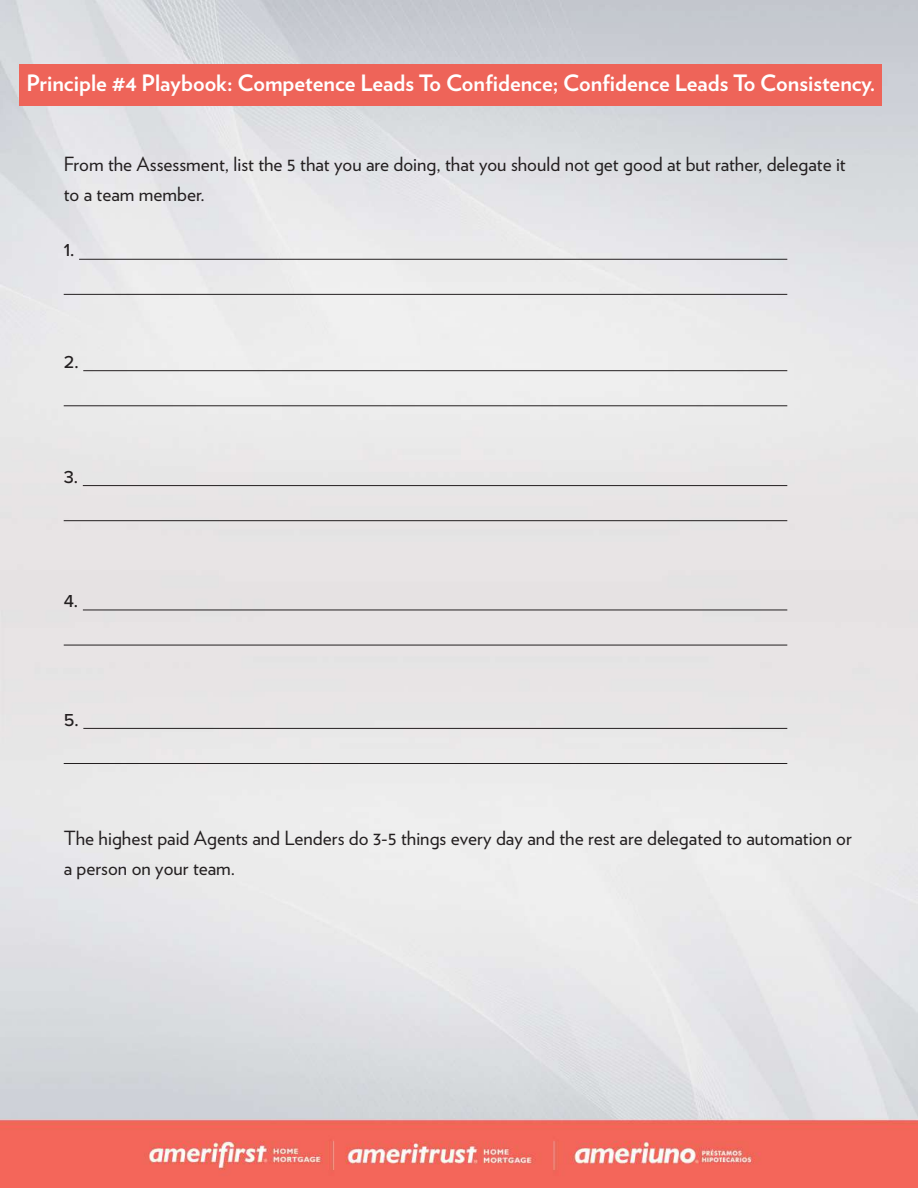
<style>
.page{position:relative;width:918px;height:1188px;background:#fff}
.page>*{position:absolute;margin:0;border:0;box-sizing:border-box;transform-origin:0 0}
.t1{font:700 22.5px "Verlag";color:#fff}
.t2{font:19.5px/30px "Verlag";color:#231f20}
.t3{font:500 18px "Proxima Nova";color:#231f20}
</style>
<div class="page">
<img style="left:0;top:0;width:918px;height:1187px">
<div style="left:19px;top:64px;width:863px;height:41px;background:#ee6459"></div>
<hr style="left:79px;top:259px;width:708px;height:1px;background:#231f20">
<hr style="left:64px;top:294px;width:723px;height:1px;background:#231f20">
<hr style="left:83px;top:370px;width:704px;height:1px;background:#231f20">
<hr style="left:64px;top:405px;width:723px;height:1px;background:#231f20">
<hr style="left:83px;top:485px;width:704px;height:1px;background:#231f20">
<hr style="left:64px;top:520px;width:723px;height:1px;background:#231f20">
<hr style="left:83px;top:609px;width:704px;height:1px;background:#231f20">
<hr style="left:64px;top:645px;width:723px;height:1px;background:#231f20">
<hr style="left:83px;top:728px;width:704px;height:1px;background:#231f20">
<hr style="left:64px;top:763px;width:723px;height:1px;background:#231f20">
<p class="t1" style="left:26px;top:66px;width:851px">Principle #4 Playbook: Competence Leads To Confidence; Confidence Leads To Consistency.</p>
<p class="t2" style="left:64px;top:148px;width:784px">From the Assessment, list the 5 that you are doing, that you should not get good at but rather, delegate it to a team member.</p>
<p class="t3" style="left:64px;top:237px;width:12px">1.</p>
<p class="t3" style="left:64px;top:348px;width:16px">2.</p>
<p class="t3" style="left:64px;top:463px;width:16px">3.</p>
<p class="t3" style="left:64px;top:588px;width:16px">4.</p>
<p class="t3" style="left:64px;top:706px;width:16px">5.</p>
<p class="t2" style="left:64px;top:822px;width:790px">The highest paid Agents and Lenders do 3-5 things every day and the rest are delegated to automation or a person on your team.</p>
</div>
